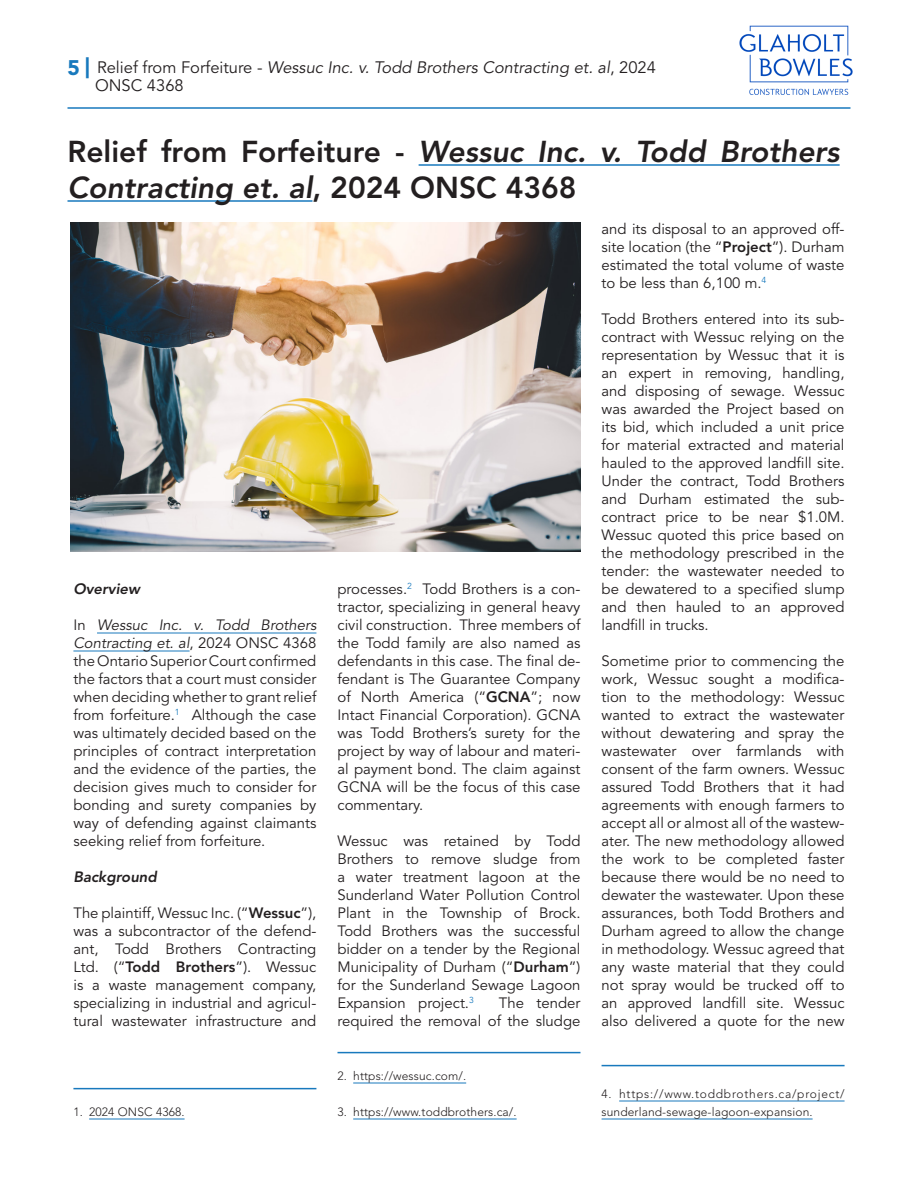
<style>
.page{position:relative;width:918px;height:1188px;background:#fff}
.page>*{position:absolute;margin:0;border:0;box-sizing:border-box;transform-origin:0 0}
.t1{font:italic 800 30px/36px "Avenir LT Std";color:#231f20}
.t2{font:italic 16.5px/18px "Avenir LT Std";color:#231f20}
.Normal__paragraph{font:14.85px/18px "Avenir LT Std";color:#231f20;text-align:justify}
.Normal__paragraph-2{font:italic 800 14.85px "Avenir LT Std";color:#231f20}
.Footnotes{font:300 12px/18px "Avenir LT Std";letter-spacing:.01em;color:#231f20}
.s1{font-weight:900;font-style:normal;font-size:21px;color:#1879bd}
.s2{font-style:normal}
.s3{font-style:italic}
.s4{font-weight:800}
</style>
<div class="page">
<hr style="left:68px;top:107px;width:782px;height:2px;background:#1879bd">
<img style="left:739px;top:25px;width:114px;height:70px">
<hr style="left:97px;top:633px;width:219px;height:1px;background:#1879bd">
<hr style="left:73px;top:651px;width:117px;height:1px;background:#1879bd">
<hr style="left:73px;top:1088px;width:243px;height:1px;background:#1879bd">
<hr style="left:89px;top:1119px;width:96px;height:1px;background:#1879bd">
<hr style="left:419px;top:164px;width:421px;height:2px;background:#1879bd">
<hr style="left:68px;top:200px;width:245px;height:2px;background:#1879bd">
<hr style="left:338px;top:1052px;width:242px;height:1px;background:#1879bd">
<hr style="left:353px;top:1083px;width:113px;height:1px;background:#1879bd">
<hr style="left:353px;top:1119px;width:164px;height:1px;background:#1879bd">
<hr style="left:602px;top:1065px;width:243px;height:1px;background:#1879bd">
<hr style="left:619px;top:1101px;width:226px;height:1px;background:#1879bd">
<hr style="left:602px;top:1119px;width:211px;height:1px;background:#1879bd">
<img style="left:70px;top:223px;width:511px;height:328px">
<p class="t2" style="left:95px;top:59px;width:562px;text-indent:-28px"><span class="s1">5 |</span> <span class="s2">Relief from Forfeiture -</span> Wessuc Inc. v. Todd Brothers Contracting et. al<span class="s2">, 2024<br>ONSC 4368</span></p>
<p class="t1" style="left:68px;top:134px;width:774px"><span class="s2">Relief from Forfeiture -</span> Wessuc Inc. v. Todd Brothers<br>Contracting et. al<span class="s2">, 2024 ONSC 4368</span></p>
<p class="Normal__paragraph-2" style="left:73px;top:580px;width:68px">Overview</p>
<p class="Normal__paragraph" style="left:73px;top:616px;width:245px">In <span class="s3">Wessuc Inc. v. Todd Brothers Contracting et. al</span>, 2024 ONSC 4368 the Ontario Superior Court confirmed the factors that a court must consider when deciding whether to grant relief from forfeiture.<sup>1</sup> Although the case was ultimately decided based on the principles of contract interpretation and the evidence of the parties, the decision gives much to consider for bonding and surety companies by way of defending against claimants seeking relief from forfeiture.</p>
<p class="Normal__paragraph-2" style="left:73px;top:868px;width:85px">Background</p>
<p class="Normal__paragraph" style="left:73px;top:904px;width:245px">The plaintiff, Wessuc Inc. (“<span class="s4">Wessuc</span>”), was a subcontractor of the defend&shy;ant, Todd Brothers Contracting Ltd. (“<span class="s4">Todd Brothers</span>”). Wessuc is a waste management company, specializing in industrial and agricul&shy;tural wastewater infrastructure and</p>
<p class="Footnotes" style="left:73px;top:1103px;width:113px">1. 2024 ONSC 4368.</p>
<p class="Normal__paragraph" style="left:338px;top:580px;width:245px">processes.<sup>2</sup> Todd Brothers is a con&shy;tractor, specializing in general heavy civil construction. Three members of the Todd family are also named as defendants in this case. The final de&shy;fendant is The Guarantee Company of North America (“<span class="s4">GCNA</span>”; now Intact Financial Corporation). GCNA was Todd Brothers’s surety for the project by way of labour and materi&shy;al payment bond. The claim against GCNA will be the focus of this case commentary.</p>
<p class="Normal__paragraph" style="left:338px;top:832px;width:245px">Wessuc was retained by Todd Brothers to remove sludge from a water treatment lagoon at the Sunderland Water Pollution Control Plant in the Township of Brock.<br>Todd Brothers was the successful bidder on a tender by the Regional Municipality of Durham (“<span class="s4">Durham</span>”) for the Sunderland Sewage Lagoon Expansion project.<sup>3</sup></p>
<p class="Normal__paragraph" style="left:338px;top:994px;width:245px;text-align:right">The tender<br>required the removal of the sludge</p>
<p class="Footnotes" style="left:338px;top:1067px;width:130px">2. https://wessuc.com/.</p>
<p class="Footnotes" style="left:338px;top:1103px;width:181px">3. https://www.toddbrothers.ca/.</p>
<p class="Normal__paragraph" style="left:602px;top:220px;width:245px">and its disposal to an approved off&shy;site location (the “<span class="s4">Project</span>”). Durham estimated the total volume of waste to be less than 6,100 m.<sup>4</sup></p>
<p class="Normal__paragraph" style="left:602px;top:310px;width:245px">Todd Brothers entered into its sub&shy;contract with Wessuc relying on the representation by Wessuc that it is an expert in removing, handling, and disposing of sewage. Wessuc was awarded the Project based on its bid, which included a unit price for material extracted and material hauled to the approved landfill site.<br>Under the contract, Todd Brothers and Durham estimated the sub&shy;contract price to be near $1.0M.<br>Wessuc quoted this price based on the methodology prescribed in the tender: the wastewater needed to be dewatered to a specified slump and then hauled to an approved landfill in trucks.</p>
<p class="Normal__paragraph" style="left:602px;top:652px;width:245px">Sometime prior to commencing the work, Wessuc sought a modifica&shy;tion to the methodology: Wessuc wanted to extract the wastewater without dewatering and spray the wastewater over farmlands with consent of the farm owners. Wessuc assured Todd Brothers that it had agreements with enough farmers to accept all or almost all of the wastew&shy;ater. The new methodology allowed the work to be completed faster because there would be no need to dewater the wastewater. Upon these assurances, both Todd Brothers and Durham agreed to allow the change in methodology. Wessuc agreed that any waste material that they could not spray would be trucked off to an approved landfill site. Wessuc also delivered a quote for the new</p>
<p class="Footnotes" style="left:602px;top:1085px;width:245px">4. https://www.toddbrothers.ca/project/ sunderland-sewage-lagoon-expansion.</p>
</div>
